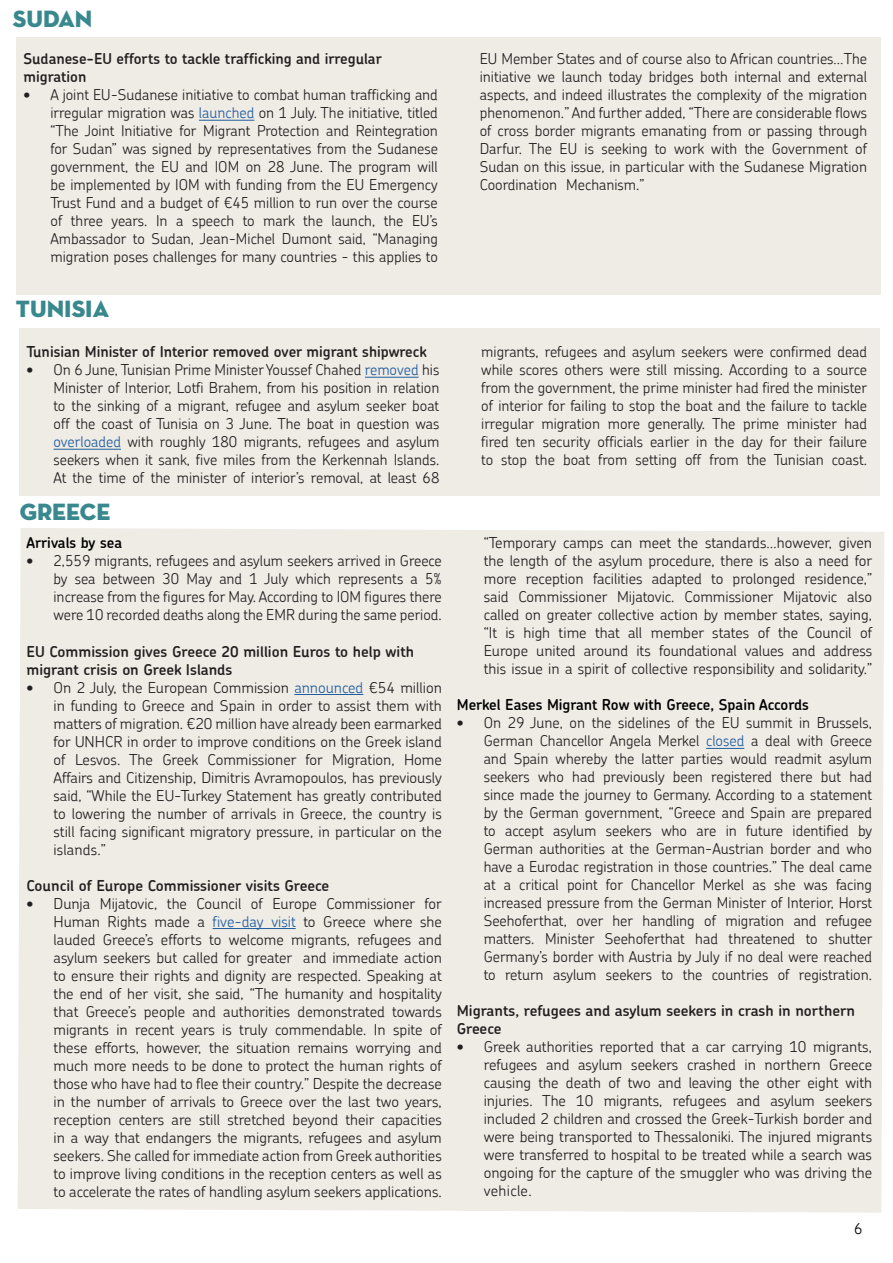
<style>
.page{position:relative;width:893px;height:1263px;background:#fff}
.page>*{position:absolute;margin:0;border:0;box-sizing:border-box;transform-origin:0 0}
.t1{font:24px "Neutra Disp Titling";color:#38888d}
.t2{font:300 15px/18px "Chevin";color:#231f20;text-align:justify}
.t3{font:600 15px/18px "Chevin";color:#231f20}
.t4{font:600 15px "Chevin";color:#000}
.t5{font:300 15px "Chevin";color:#000}
.s1{color:#215e9e}
</style>
<div class="page">
<div style="left:16px;top:37px;width:864px;height:257px;background:#efebe5"></div>
<hr style="left:199px;top:120px;width:55px;height:1px;background:#215e9e">
<div style="left:19px;top:329px;width:861px;height:167px;background:#efebe5"></div>
<hr style="left:365px;top:377px;width:54px;height:1px;background:#215e9e">
<hr style="left:54px;top:449px;width:67px;height:1px;background:#215e9e">
<div style="left:18px;top:528px;width:866px;height:685px;background:#efebe5"></div>
<hr style="left:294px;top:694px;width:69px;height:1px;background:#215e9e">
<hr style="left:213px;top:928px;width:83px;height:1px;background:#215e9e">
<hr style="left:706px;top:748px;width:38px;height:1px;background:#215e9e">
<h1 class="t1" style="left:13px;top:4px;width:81px">SUDAN</h1>
<p class="t3" style="left:24px;top:50px;width:360px">Sudanese-EU efforts to tackle trafficking and irregular migration</p>
<p class="t2" style="left:51px;top:86px;width:389px;text-indent:-27px">• A joint EU-Sudanese initiative to combat human trafficking and irregular migration was <span class="s1">launched</span> on 1 July. The initiative, titled “The Joint Initiative for Migrant Protection and Reintegration for Sudan” was signed by representatives from the Sudanese government, the EU and IOM on 28 June. The program will be implemented by IOM with funding from the EU Emergency Trust Fund and a budget of €45 million to run over the course of three years. In a speech to mark the launch, the EU’s Ambassador to Sudan, Jean-Michel Dumont said, “Managing migration poses challenges for many countries - this applies to</p>
<h1 class="t1" style="left:16px;top:294px;width:95px">TUNISIA</h1>
<p class="t3" style="left:27px;top:342px;width:402px">Tunisian Minister of Interior removed over migrant shipwreck</p>
<p class="t2" style="left:54px;top:361px;width:387px;text-indent:-27px">• On 6 June, Tunisian Prime Minister Youssef Chahed <span class="s1">removed</span> his Minister of Interior, Lotfi Brahem, from his position in relation to the sinking of a migrant, refugee and asylum seeker boat off the coast of Tunisia on 3 June. The boat in question was <span class="s1">overloaded</span> with roughly 180 migrants, refugees and asylum seekers when it sank, five miles from the Kerkennah Islands.<br>At the time of the minister of interior’s removal, at least 68</p>
<h1 class="t1" style="left:20px;top:497px;width:92px">GREECE</h1>
<p class="t4" style="left:27px;top:533px;width:97px">Arrivals by sea</p>
<p class="t2" style="left:54px;top:552px;width:390px;text-indent:-27px">• 2,559 migrants, refugees and asylum seekers arrived in Greece by sea between 30 May and 1 July which represents a 5% increase from the figures for May. According to IOM figures there were 10 recorded deaths along the EMR during the same period.</p>
<p class="t3" style="left:27px;top:642px;width:389px">EU Commission gives Greece 20 million Euros to help with migrant crisis on Greek Islands</p>
<p class="t2" style="left:54px;top:678px;width:390px;text-indent:-27px">• On 2 July, the European Commission <span class="s1">announced</span> €54 million in funding to Greece and Spain in order to assist them with matters of migration. €20 million have already been earmarked for UNHCR in order to improve conditions on the Greek island of Lesvos. The Greek Commissioner for Migration, Home Affairs and Citizenship, Dimitris Avramopoulos, has previously said, “While the EU-Turkey Statement has greatly contributed to lowering the number of arrivals in Greece, the country is still facing significant migratory pressure, in particular on the islands.”</p>
<p class="t3" style="left:27px;top:876px;width:304px">Council of Europe Commissioner visits Greece</p>
<p class="t2" style="left:54px;top:894px;width:390px;text-indent:-27px">• Dunja Mijatovic, the Council of Europe Commissioner for Human Rights made a <span class="s1">five-day visit</span> to Greece where she lauded Greece’s efforts to welcome migrants, refugees and asylum seekers but called for greater and immediate action to ensure their rights and dignity are respected. Speaking at the end of her visit, she said, “The humanity and hospitality that Greece’s people and authorities demonstrated towards migrants in recent years is truly commendable. In spite of these efforts, however, the situation remains worrying and much more needs to be done to protect the human rights of those who have had to flee their country.” Despite the decrease in the number of arrivals to Greece over the last two years, reception centers are still stretched beyond their capacities in a way that endangers the migrants, refugees and asylum seekers. She called for immediate action from Greek authorities to improve living conditions in the reception centers as well as to accelerate the rates of handling asylum seekers applications.</p>
<p class="t2" style="left:480px;top:49px;width:389px">EU Member States and of course also to African countries…The initiative we launch today bridges both internal and external aspects, and indeed illustrates the complexity of the migration phenomenon.” And further added, “There are considerable flows of cross border migrants emanating from or passing through Darfur. The EU is seeking to work with the Government of Sudan on this issue, in particular with the Sudanese Migration Coordination Mechanism.”</p>
<p class="t2" style="left:481px;top:342px;width:387px">migrants, refugees and asylum seekers were confirmed dead while scores others were still missing. According to a source from the government, the prime minister had fired the minister of interior for failing to stop the boat and the failure to tackle irregular migration more generally. The prime minister had fired ten security officials earlier in the day for their failure to stop the boat from setting off from the Tunisian coast.</p>
<p class="t2" style="left:484px;top:534px;width:390px">“Temporary camps can meet the standards…however, given the length of the asylum procedure, there is also a need for more reception facilities adapted to prolonged residence,” said Commissioner Mijatovic. Commissioner Mijatovic also called on greater collective action by member states, saying, “It is high time that all member states of the Council of Europe united around its foundational values and address this issue in a spirit of collective responsibility and solidarity.”</p>
<p class="t4" style="left:457px;top:695px;width:354px">Merkel Eases Migrant Row with Greece, Spain Accords</p>
<p class="t2" style="left:484px;top:714px;width:390px;text-indent:-27px">• On 29 June, on the sidelines of the EU summit in Brussels, German Chancellor Angela Merkel <span class="s1">closed</span> a deal with Greece and Spain whereby the latter parties would readmit asylum seekers who had previously been registered there but had since made the journey to Germany. According to a statement by the German government, “Greece and Spain are prepared to accept asylum seekers who are in future identified by German authorities at the German-Austrian border and who have a Eurodac registration in those countries.” The deal came at a critical point for Chancellor Merkel as she was facing increased pressure from the German Minister of Interior, Horst Seehoferthat, over her handling of migration and refugee matters. Minister Seehoferthat had threatened to shutter Germany’s border with Austria by July if no deal were reached to return asylum seekers to the countries of registration.</p>
<p class="t3" style="left:457px;top:1002px;width:400px">Migrants, refugees and asylum seekers in crash in northern<br>Greece</p>
<p class="t2" style="left:484px;top:1038px;width:390px;text-indent:-27px">• Greek authorities reported that a car carrying 10 migrants, refugees and asylum seekers crashed in northern Greece causing the death of two and leaving the other eight with injuries. The 10 migrants, refugees and asylum seekers included 2 children and crossed the Greek-Turkish border and were being transported to Thessaloniki. The injured migrants were transferred to hospital to be treated while a search was ongoing for the capture of the smuggler who was driving the vehicle.</p>
<p class="t5" style="left:854px;top:1219px;width:10px">6</p>
</div>
